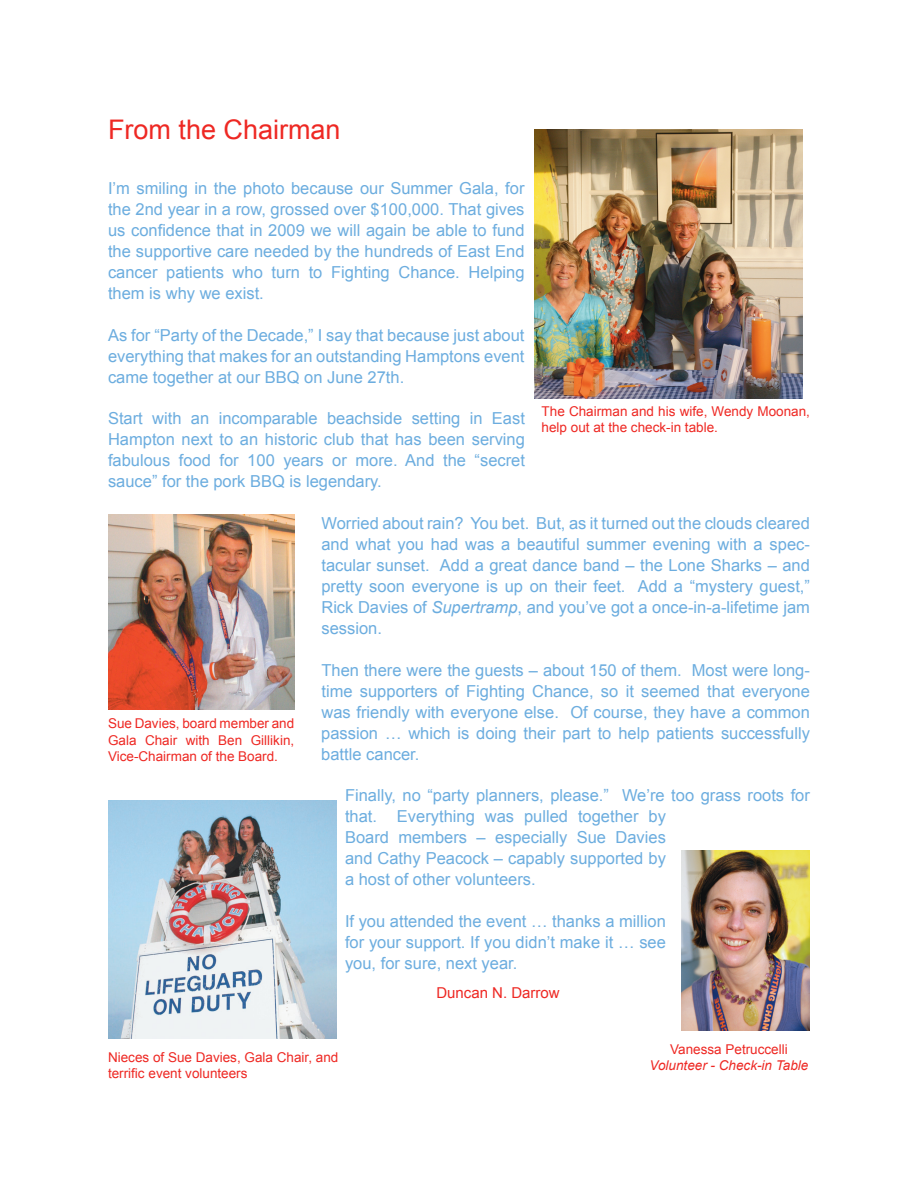
<style>
.page{position:relative;width:918px;height:1188px;background:#fff}
.page>*{position:absolute;margin:0;border:0;box-sizing:border-box;transform-origin:0 0}
.t1{font:27px "Arial";color:#ee2823}
.t2{font:16.5px/21px "Arial";color:#6caddf;text-align:justify}
.t3{font:15px "Arial";color:#ee2823}
.t4{font:13.5px/16.2px "Arial";color:#ee2823}
.t5{font:italic 13.5px/16.2px "Arial";color:#ee2823;text-align:center}
.s1{font-style:italic}
.s2{font-style:normal}
</style>
<div class="page">
<img style="left:108px;top:514px;width:186px;height:196px">
<img style="left:108px;top:800px;width:228px;height:239px">
<img style="left:682px;top:850px;width:128px;height:181px">
<img style="left:535px;top:129px;width:268px;height:269px">
<p class="t1" style="left:108px;top:114px;width:234px">From the Chairman</p>
<p class="t2" style="left:108px;top:178px;width:418px">I’m smiling in the photo because our Summer Gala, for the 2nd year in a row, grossed over $100,000. That gives us confidence that in 2009 we will again be able to fund the supportive care needed by the hundreds of East End cancer patients who turn to Fighting Chance. Helping them is why we exist.</p>
<p class="t2" style="left:108px;top:325px;width:418px">As for “Party of the Decade,” I say that because just about everything that makes for an outstanding Hamptons event came together at our BBQ on June 27th.</p>
<p class="t2" style="left:108px;top:408px;width:419px">Start with an incomparable beachside setting in East Hampton next to an historic club that has been serving fabulous food for 100 years or more. And the “secret sauce” for the pork BBQ is legendary.</p>
<p class="t2" style="left:321px;top:513px;width:490px">Worried about rain? You bet. But, as it turned out the clouds cleared and what you had was a beautiful summer evening with a spec&shy;tacular sunset. Add a great dance band – the Lone Sharks – and pretty soon everyone is up on their feet. Add a “mystery guest,” Rick Davies of <span class="s1">Supertramp</span>, and you’ve got a once-in-a-lifetime jam session.</p>
<p class="t2" style="left:321px;top:660px;width:490px">Then there were the guests – about 150 of them. Most were long&shy;time supporters of Fighting Chance, so it seemed that everyone was friendly with everyone else. Of course, they have a common passion … which is doing their part to help patients successfully battle cancer.</p>
<p class="t2" style="left:345px;top:785px;width:466px;text-align:left">Finally, no “party planners, please.” We’re too grass roots for that. Everything was pulled together by<br>Board members – especially Sue Davies<br>and Cathy Peacock – capably supported by<br>a host of other volunteers.</p>
<p class="t2" style="left:345px;top:911px;width:322px">If you attended the event … thanks a million for your support. If you didn’t make it … see you, for sure, next year.</p>
<p class="t4" style="left:542px;top:403px;width:270px">The Chairman and his wife, Wendy Moonan, help out at the check-in table.</p>
<p class="t4" style="left:108px;top:716px;width:188px;text-align:justify">Sue Davies, board member and Gala Chair with Ben Gillikin, Vice-Chairman of the Board.</p>
<p class="t4" style="left:108px;top:1049px;width:232px">Nieces of Sue Davies, Gala Chair, and terrific event volunteers</p>
<p class="t3" style="left:436px;top:984px;width:125px">Duncan N. Darrow</p>
<p class="t5" style="left:650px;top:1041px;width:160px"><span class="s2">Vanessa Petruccelli<br></span>Volunteer - Check-in Table</p>
</div>
